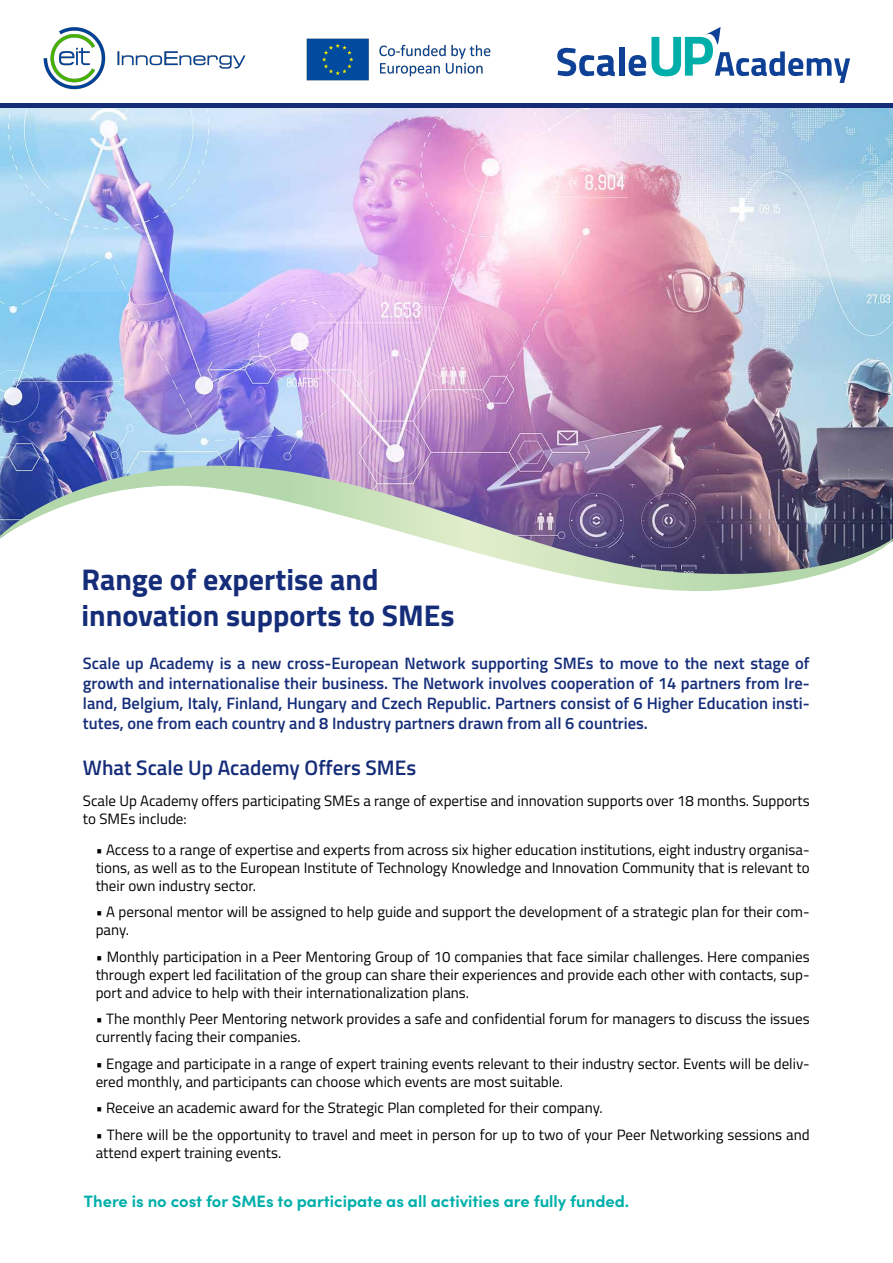
<style>
.page{position:relative;width:893px;height:1263px;background:#fff}
.page>*{position:absolute;margin:0;border:0;box-sizing:border-box;transform-origin:0 0}
.t1{font:700 30px/36px "Titillium";color:#152d79}
.t2{font:600 21px "Titillium";color:#152d79}
.t3{font:600 16.5px/19.8px "Titillium";color:#152d79;text-align:justify}
.t4{font:700 16.5px "Sofia Pro";color:#00afaa}
.t5{font:15px/18px "Titillium";color:#000}
</style>
<div class="page">
<img style="left:0;top:108px;width:893px;height:358px">
<hr style="left:0;top:104px;width:893px;height:4px;background:#152d79">
<img style="left:43px;top:27px;width:448px;height:63px">
<svg style="left:557px;top:48px;width:58px;height:28px"></svg>
<div style="left:619px;top:47px;width:5px;height:29px;background:#0e4096"></div>
<svg style="left:629px;top:27px;width:221px;height:56px"></svg>
<img style="left:0;top:466px;width:893px;height:125px">
<h1 class="t1" style="left:82px;top:560px;width:375px">Range of expertise and innovation supports to SMEs</h1>
<p class="t3" style="left:83px;top:653px;width:728px">Scale up Academy is a new cross-European Network supporting SMEs to move to the next stage of growth and internationalise their business. The Network involves cooperation of 14 partners from Ire&shy;land, Belgium, Italy, Finland, Hungary and Czech Republic. Partners consist of 6 Higher Education insti&shy;tutes, one from each country and 8 Industry partners drawn from all 6 countries.</p>
<h2 class="t2" style="left:83px;top:752px;width:335px">What Scale Up Academy Offers SMEs</h2>
<p class="t5" style="left:83px;top:791px;width:728px">Scale Up Academy offers participating SMEs a range of expertise and innovation supports over 18 months. Supports to SMEs include:</p>
<p class="t5" style="left:96px;top:840px;width:715px;text-align:justify">• Access to a range of expertise and experts from across six higher education institutions, eight industry organisa&shy;tions, as well as to the European Institute of Technology Knowledge and Innovation Community that is relevant to their own industry sector.</p>
<p class="t5" style="left:96px;top:902px;width:715px">• A personal mentor will be assigned to help guide and support the development of a strategic plan for their com&shy;pany.</p>
<p class="t5" style="left:96px;top:947px;width:715px;text-align:justify">• Monthly participation in a Peer Mentoring Group of 10 companies that face similar challenges. Here companies through expert led facilitation of the group can share their experiences and provide each other with contacts, sup&shy;port and advice to help with their internationalization plans.</p>
<p class="t5" style="left:96px;top:1009px;width:716px">• The monthly Peer Mentoring network provides a safe and confidential forum for managers to discuss the issues currently facing their companies.</p>
<p class="t5" style="left:96px;top:1054px;width:715px">• Engage and participate in a range of expert training events relevant to their industry sector. Events will be deliv&shy;ered monthly, and participants can choose which events are most suitable.</p>
<p class="t5" style="left:96px;top:1098px;width:508px">• Receive an academic award for the Strategic Plan completed for their company.</p>
<p class="t5" style="left:96px;top:1125px;width:716px">• There will be the opportunity to travel and meet in person for up to two of your Peer Networking sessions and attend expert training events.</p>
<p class="t4" style="left:84px;top:1189px;width:547px">There is no cost for SMEs to participate as all activities are fully funded.</p>
</div>
